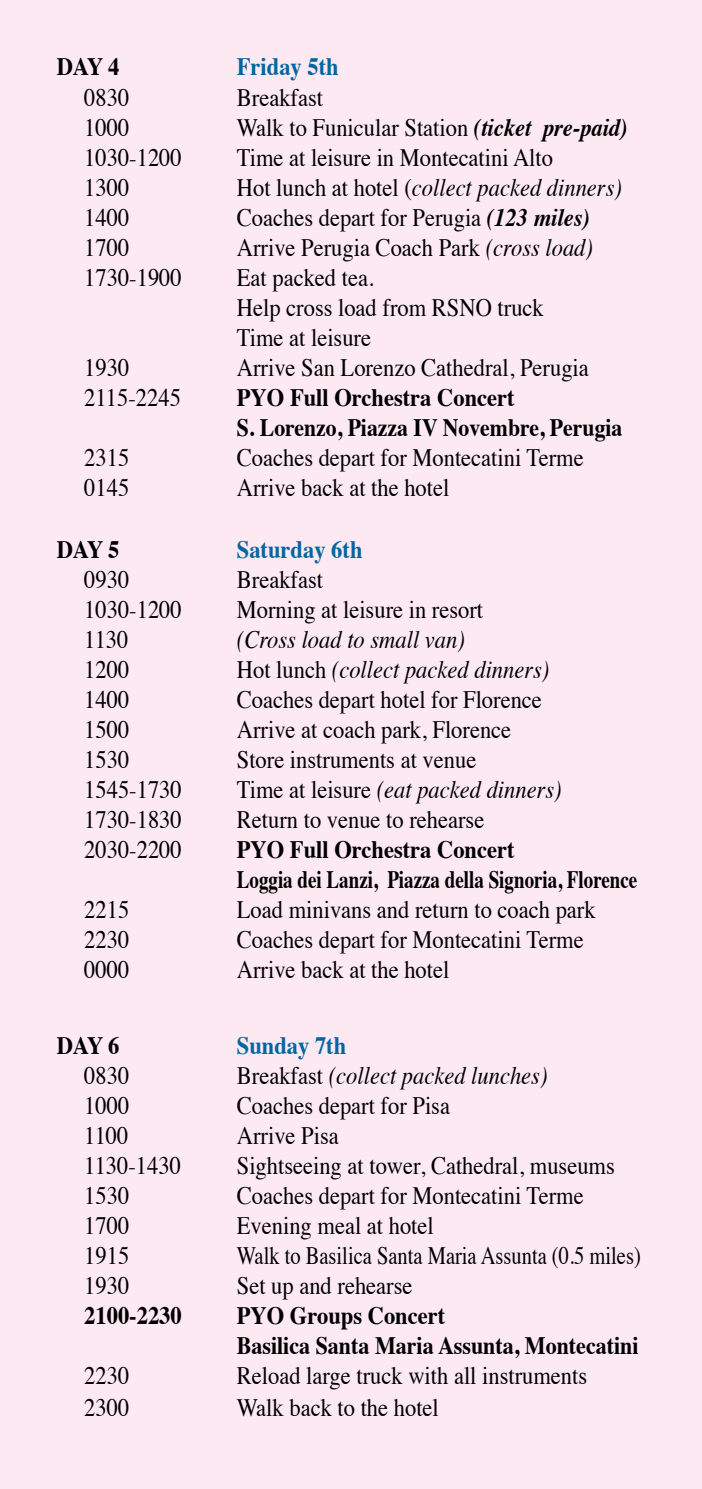
<style>
.page{position:relative;width:702px;height:1489px;background:#fff}
.page>*{position:absolute;margin:0;border:0;box-sizing:border-box;transform-origin:0 0}
.t1{font:25px/30px "Times";color:#000;scale:.9 1}
.t2{font:700 25px/30px "Times";color:#000;scale:.9 1}
.t3{font:italic 25px "Times";color:#000;scale:.9 1}
.t4{font:25px "Times";color:#000;scale:.82 1}
.t5{font:700 25px "Times";color:#0066a3;scale:.9 1}
.s1{font-weight:700;font-style:italic}
.s2{font-style:normal}
.s3{font-style:italic}
</style>
<div class="page">
<div style="left:0;top:0;width:702px;height:1488px;background:#fce9f1"></div>
<p class="t2" style="left:57px;top:49px;width:71px">DAY 4</p>
<p class="t5" style="left:237px;top:43px;width:115px">Friday 5th</p>
<p class="t1" style="left:84px;top:80px;width:51px">0830</p>
<p class="t1" style="left:237px;top:80px;width:97px">Breakfast</p>
<p class="t1" style="left:84px;top:110px;width:51px">1000</p>
<p class="t1" style="left:237px;top:110px;width:436px">Walk to Funicular Station <span class="s1">(ticket pre-paid)</span></p>
<p class="t1" style="left:84px;top:140px;width:110px">1030-1200</p>
<p class="t1" style="left:237px;top:140px;width:353px">Time at leisure in Montecatini Alto</p>
<p class="t1" style="left:84px;top:170px;width:51px">1300</p>
<p class="t3" style="left:237px;top:165px;width:429px"><span class="s2">Hot lunch at hotel (</span>collect packed dinners)</p>
<p class="t1" style="left:84px;top:200px;width:51px">1400</p>
<p class="t1" style="left:237px;top:200px;width:394px">Coaches depart for Perugia <span class="s1">(123 miles)</span></p>
<p class="t1" style="left:84px;top:230px;width:51px">1700</p>
<p class="t1" style="left:237px;top:230px;width:397px">Arrive Perugia Coach Park <span class="s3">(cross load)</span></p>
<p class="t1" style="left:84px;top:260px;width:110px">1730-1900</p>
<p class="t1" style="left:237px;top:260px;width:342px">Eat packed tea.<br>Help cross load from RSNO truck<br>Time at leisure</p>
<p class="t1" style="left:84px;top:350px;width:51px">1930</p>
<p class="t1" style="left:237px;top:350px;width:392px">Arrive San Lorenzo Cathedral, Perugia</p>
<p class="t1" style="left:84px;top:380px;width:109px">2115-2245</p>
<p class="t2" style="left:237px;top:379px;width:430px">PYO Full Orchestra Concert<br>S. Lorenzo, Piazza IV Novembre, Perugia</p>
<p class="t1" style="left:84px;top:440px;width:51px">2315</p>
<p class="t1" style="left:237px;top:440px;width:387px">Coaches depart for Montecatini Terme</p>
<p class="t1" style="left:84px;top:470px;width:51px">0145</p>
<p class="t1" style="left:237px;top:470px;width:238px">Arrive back at the hotel</p>
<p class="t2" style="left:57px;top:532px;width:71px">DAY 5</p>
<p class="t5" style="left:237px;top:526px;width:141px">Saturday 6th</p>
<p class="t1" style="left:84px;top:562px;width:51px">0930</p>
<p class="t1" style="left:237px;top:562px;width:97px">Breakfast</p>
<p class="t1" style="left:84px;top:592px;width:110px">1030-1200</p>
<p class="t1" style="left:237px;top:592px;width:275px">Morning at leisure in resort</p>
<p class="t1" style="left:84px;top:622px;width:51px">1130</p>
<p class="t3" style="left:237px;top:618px;width:255px">(Cross load to small van)</p>
<p class="t1" style="left:84px;top:652px;width:51px">1200</p>
<p class="t3" style="left:237px;top:648px;width:349px"><span class="s2">Hot lunch</span> (collect packed dinners)</p>
<p class="t1" style="left:84px;top:682px;width:51px">1400</p>
<p class="t1" style="left:237px;top:682px;width:340px">Coaches depart hotel for Florence</p>
<p class="t1" style="left:84px;top:712px;width:51px">1500</p>
<p class="t1" style="left:237px;top:712px;width:306px">Arrive at coach park, Florence</p>
<p class="t1" style="left:84px;top:742px;width:51px">1530</p>
<p class="t1" style="left:237px;top:742px;width:267px">Store instruments at venue</p>
<p class="t1" style="left:84px;top:772px;width:110px">1545-1730</p>
<p class="t3" style="left:237px;top:768px;width:362px"><span class="s2">Time at leisure</span> (eat packed dinners)</p>
<p class="t1" style="left:84px;top:802px;width:110px">1730-1830</p>
<p class="t1" style="left:237px;top:802px;width:276px">Return to venue to rehearse</p>
<p class="t1" style="left:84px;top:832px;width:110px">2030-2200</p>
<p class="t2" style="left:237px;top:832px;width:446px">PYO Full Orchestra Concert<br>Loggia dei Lanzi, Piazza della Signoria, Florence</p>
<p class="t1" style="left:84px;top:892px;width:51px">2215</p>
<p class="t1" style="left:237px;top:892px;width:400px">Load minivans and return to coach park</p>
<p class="t1" style="left:84px;top:922px;width:51px">2230</p>
<p class="t1" style="left:237px;top:922px;width:387px">Coaches depart for Montecatini Terme</p>
<p class="t1" style="left:84px;top:952px;width:51px">0000</p>
<p class="t1" style="left:237px;top:952px;width:238px">Arrive back at the hotel</p>
<p class="t2" style="left:57px;top:1027px;width:71px">DAY 6</p>
<p class="t5" style="left:237px;top:1021px;width:123px">Sunday 7th</p>
<p class="t1" style="left:84px;top:1057px;width:51px">0830</p>
<p class="t3" style="left:237px;top:1053px;width:347px"><span class="s2">Breakfast</span> (collect packed lunches)</p>
<p class="t1" style="left:84px;top:1087px;width:51px">1000</p>
<p class="t1" style="left:237px;top:1087px;width:238px">Coaches depart for Pisa</p>
<p class="t1" style="left:84px;top:1117px;width:51px">1100</p>
<p class="t1" style="left:237px;top:1117px;width:115px">Arrive Pisa</p>
<p class="t1" style="left:84px;top:1147px;width:109px">1130-1430</p>
<p class="t1" style="left:237px;top:1147px;width:421px">Sightseeing at tower, Cathedral, museums</p>
<p class="t1" style="left:84px;top:1177px;width:51px">1530</p>
<p class="t1" style="left:237px;top:1177px;width:387px">Coaches depart for Montecatini Terme</p>
<p class="t1" style="left:84px;top:1207px;width:51px">1700</p>
<p class="t1" style="left:237px;top:1207px;width:220px">Evening meal at hotel</p>
<p class="t1" style="left:84px;top:1237px;width:51px">1915</p>
<p class="t4" style="left:237px;top:1231px;width:494px">Walk to Basilica Santa Maria Assunta (0.5 miles)</p>
<p class="t1" style="left:84px;top:1267px;width:51px">1930</p>
<p class="t1" style="left:237px;top:1267px;width:197px">Set up and rehearse</p>
<p class="t2" style="left:84px;top:1297px;width:110px">2100-2230</p>
<p class="t2" style="left:237px;top:1297px;width:448px">PYO Groups Concert<br>Basilica Santa Maria Assunta, Montecatini</p>
<p class="t1" style="left:84px;top:1357px;width:51px">2230</p>
<p class="t1" style="left:237px;top:1357px;width:391px">Reload large truck with all instruments</p>
<p class="t1" style="left:84px;top:1390px;width:51px">2300</p>
<p class="t1" style="left:237px;top:1390px;width:226px">Walk back to the hotel</p>
</div>
